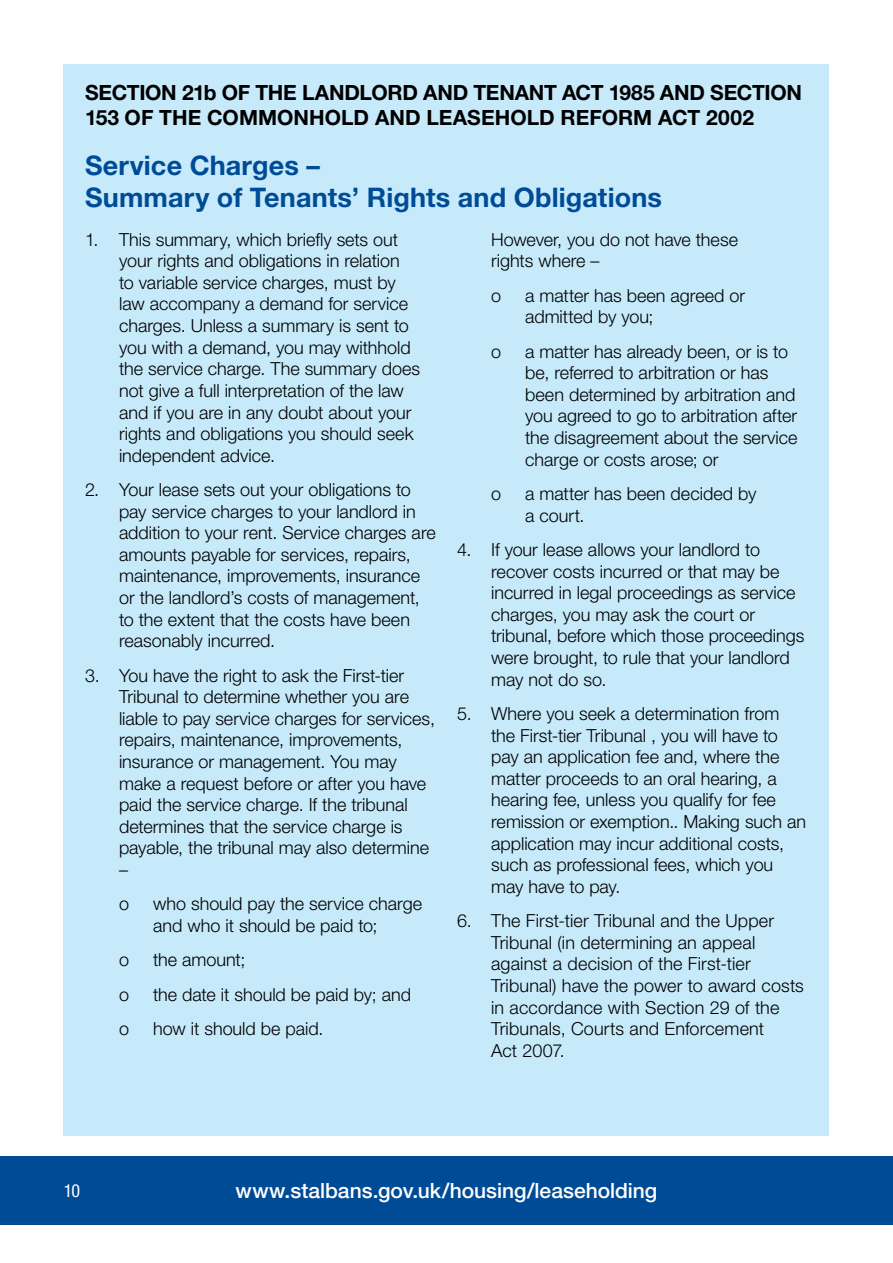
<style>
.page{position:relative;width:893px;height:1263px;background:#fff}
.page>*{position:absolute;margin:0;border:0;box-sizing:border-box;transform-origin:0 0}
.t1{font:700 27px/32.4px "Helvetica Neue LT Std";letter-spacing:.005em;color:#004b96}
.t2{font:700 21px/25.2px "Helvetica Neue LT Std";letter-spacing:-.005em;color:#000}
.t3{font:500 21px "Helvetica Neue LT Std";color:#fff}
.t4{font:300 18px/21.6px "Helvetica Neue LT Std";color:#000}
.t5{font:condensed 18px "Helvetica Neue LT Std";color:#fff}
</style>
<div class="page">
<div style="left:0;top:1157px;width:893px;height:68px;background:#004b96"></div>
<div style="left:64px;top:64px;width:765px;height:1071px;background:#c7eafb"></div>
<p class="t2" style="left:85px;top:79px;width:718px">SECTION 21b OF THE LANDLORD AND TENANT ACT 1985 AND SECTION<br>153 OF THE COMMONHOLD AND LEASEHOLD REFORM ACT 2002</p>
<h1 class="t1" style="left:85px;top:148px;width:579px">Service Charges –<br>Summary of Tenants’ Rights and Obligations</h1>
<p class="t4" style="left:119px;top:228px;width:303px;text-indent:-34px">1. This summary, which briefly sets out your rights and obligations in relation<br>to variable service charges, must by law accompany a demand for service charges. Unless a summary is sent to you with a demand, you may withhold the service charge. The summary does not give a full interpretation of the law and if you are in any doubt about your rights and obligations you should seek independent advice.</p>
<p class="t4" style="left:119px;top:478px;width:318px;text-indent:-34px">2. Your lease sets out your obligations to pay service charges to your landlord in addition to your rent. Service charges are amounts payable for services, repairs, maintenance, improvements, insurance or the landlord’s costs of management, to the extent that the costs have been reasonably incurred.</p>
<p class="t4" style="left:119px;top:664px;width:317px;text-indent:-34px">3. You have the right to ask the First-tier Tribunal to determine whether you are liable to pay service charges for services, repairs, maintenance, improvements, insurance or management. You may make a request before or after you have paid the service charge. If the tribunal determines that the service charge is payable, the tribunal may also determine –</p>
<p class="t4" style="left:119px;top:893px;width:12px">o</p>
<p class="t4" style="left:153px;top:893px;width:270px">who should pay the service charge and who it should be paid to;</p>
<p class="t4" style="left:119px;top:949px;width:12px">o</p>
<p class="t4" style="left:153px;top:949px;width:94px">the amount;</p>
<p class="t4" style="left:119px;top:983px;width:12px">o</p>
<p class="t4" style="left:153px;top:983px;width:260px">the date it should be paid by; and</p>
<p class="t4" style="left:119px;top:1017px;width:12px">o</p>
<p class="t4" style="left:153px;top:1017px;width:172px">how it should be paid.</p>
<p class="t4" style="left:491px;top:228px;width:248px">However, you do not have these rights where –</p>
<p class="t4" style="left:491px;top:284px;width:12px">o</p>
<p class="t4" style="left:525px;top:284px;width:221px">a matter has been agreed or admitted by you;</p>
<p class="t4" style="left:491px;top:340px;width:12px">o</p>
<p class="t4" style="left:525px;top:340px;width:274px">a matter has already been, or is to be, referred to arbitration or has been determined by arbitration and you agreed to go to arbitration after the disagreement about the service charge or costs arose; or</p>
<p class="t4" style="left:491px;top:482px;width:12px">o</p>
<p class="t4" style="left:525px;top:482px;width:233px">a matter has been decided by a court.</p>
<p class="t4" style="left:491px;top:538px;width:315px;text-indent:-34px">4. If your lease allows your landlord to recover costs incurred or that may be incurred in legal proceedings as service charges, you may ask the court or tribunal, before which those proceedings were brought, to rule that your landlord may not do so.</p>
<p class="t4" style="left:491px;top:702px;width:317px;text-indent:-34px">5. Where you seek a determination from the First-tier Tribunal , you will have to pay an application fee and, where the matter proceeds to an oral hearing, a hearing fee, unless you qualify for fee remission or exemption.. Making such an application may incur additional costs, such as professional fees, which you may have to pay.</p>
<p class="t4" style="left:491px;top:909px;width:314px;text-indent:-34px">6. The First-tier Tribunal and the Upper Tribunal (in determining an appeal against a decision of the First-tier Tribunal) have the power to award costs in accordance with Section 29 of the Tribunals, Courts and Enforcement<br>Act 2007.</p>
<p class="t5" style="left:64px;top:1180px;width:18px">10</p>
<p class="t3" style="left:236px;top:1178px;width:423px">www.stalbans.gov.uk/housing/leaseholding</p>
</div>
